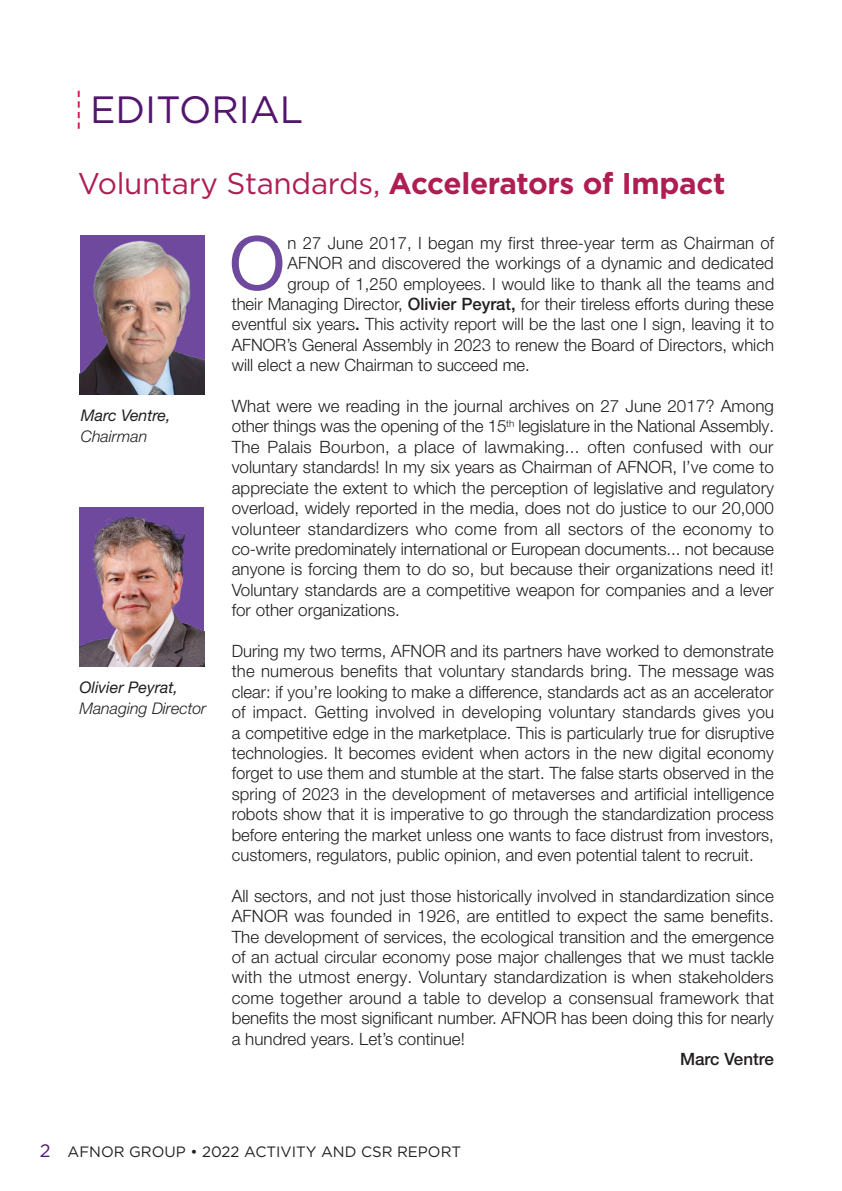
<style>
.page{position:relative;width:842px;height:1191px;background:#fff}
.page>*{position:absolute;margin:0;border:0;box-sizing:border-box;transform-origin:0 0}
.t1{font:74.2px "Helvetica Neue LT Pro";color:#6e499d}
.t2{font:38px "Gotham HTF";color:#53156d}
.t3{font:700 30px "Gotham HTF";letter-spacing:-.01em;color:#af1d52}
.t4{font:300 17px/20.4px "Helvetica Neue LT Pro";color:#231f20;text-align:justify}
.t5{font:500 17px "Helvetica Neue LT Pro";color:#231f20}
.t6{font:italic 16px "Helvetica Neue LT Pro";color:#231f20}
.t7{font:italic 300 16px "Helvetica Neue LT Pro";color:#231f20}
.t8{font:15px "Gotham HTF";color:#231f20}
.s1{font-weight:400}
.s2{font-weight:500}
.s3{font-size:18px;color:#53156d}
</style>
<div class="page">
<svg style="left:78px;top:91px;width:2px;height:38px"></svg>
<img style="left:79px;top:507px;width:125px;height:159px">
<img style="left:80px;top:235px;width:125px;height:159px">
<h2 class="t2" style="left:90px;top:88px;width:215px">EDITORIAL</h2>
<h3 class="t3" style="left:78px;top:166px;width:649px"><span class="s1">Voluntary Standards,</span> Accelerators of Impact</h3>
<h1 class="t1" style="left:229px;top:217px;width:58px">O</h1>
<p class="t4" style="left:287px;top:232px;width:488px">n 27 June 2017, I began my first three-year term as Chairman of</p>
<p class="t4" style="left:287px;top:253px;width:488px">AFNOR and discovered the workings of a dynamic and dedicated</p>
<p class="t4" style="left:287px;top:273px;width:488px">group of 1,250 employees. I would like to thank all the teams and</p>
<p class="t4" style="left:232px;top:293px;width:544px">their Managing Director, <span class="s2">Olivier Peyrat,</span> for their tireless efforts during these</p>
<p class="t4" style="left:232px;top:314px;width:544px">eventful six years<span class="s2">.</span> This activity report will be the last one I sign, leaving it to</p>
<p class="t4" style="left:232px;top:334px;width:544px">AFNOR’s General Assembly in 2023 to renew the Board of Directors, which</p>
<p class="t4" style="left:232px;top:355px;width:300px">will elect a new Chairman to succeed me.</p>
<p class="t4" style="left:232px;top:395px;width:544px">What were we reading in the journal archives on 27 June 2017? Among other things was the opening of the 15<sup>th</sup> legislature in the National Assembly.<br>The Palais Bourbon, a place of lawmaking... often confused with our voluntary standards! In my six years as Chairman of AFNOR, I’ve come to appreciate the extent to which the perception of legislative and regulatory overload, widely reported in the media, does not do justice to our 20,000 volunteer standardizers who come from all sectors of the economy to co-write predominately international or European documents... not because anyone is forcing them to do so, but because their organizations need it!<br>Voluntary standards are a competitive weapon for companies and a lever for other organizations.</p>
<p class="t4" style="left:232px;top:640px;width:544px">During my two terms, AFNOR and its partners have worked to demonstrate the numerous benefits that voluntary standards bring. The message was clear: if you’re looking to make a difference, standards act as an accelerator of impact. Getting involved in developing voluntary standards gives you a competitive edge in the marketplace. This is particularly true for disruptive technologies. It becomes evident when actors in the new digital economy forget to use them and stumble at the start. The false starts observed in the spring of 2023 in the development of metaverses and artificial intelligence robots show that it is imperative to go through the standardization process before entering the market unless one wants to face distrust from investors, customers, regulators, public opinion, and even potential talent to recruit.</p>
<p class="t4" style="left:232px;top:885px;width:544px">All sectors, and not just those historically involved in standardization since AFNOR was founded in 1926, are entitled to expect the same benefits.<br>The development of services, the ecological transition and the emergence of an actual circular economy pose major challenges that we must tackle with the utmost energy. Voluntary standardization is when stakeholders come together around a table to develop a consensual framework that benefits the most significant number. AFNOR has been doing this for nearly a hundred years. Let’s continue!</p>
<p class="t5" style="left:680px;top:1048px;width:95px">Marc Ventre</p>
<p class="t6" style="left:81px;top:405px;width:91px">Marc Ventre,</p>
<p class="t7" style="left:81px;top:426px;width:68px">Chairman</p>
<p class="t6" style="left:79px;top:678px;width:100px">Olivier Peyrat,</p>
<p class="t7" style="left:79px;top:698px;width:128px">Managing Director</p>
<p class="t8" style="left:40px;top:1143px;width:423px"><span class="s3">2</span> AFNOR GROUP • 2022 ACTIVITY AND CSR REPORT</p>
</div>
